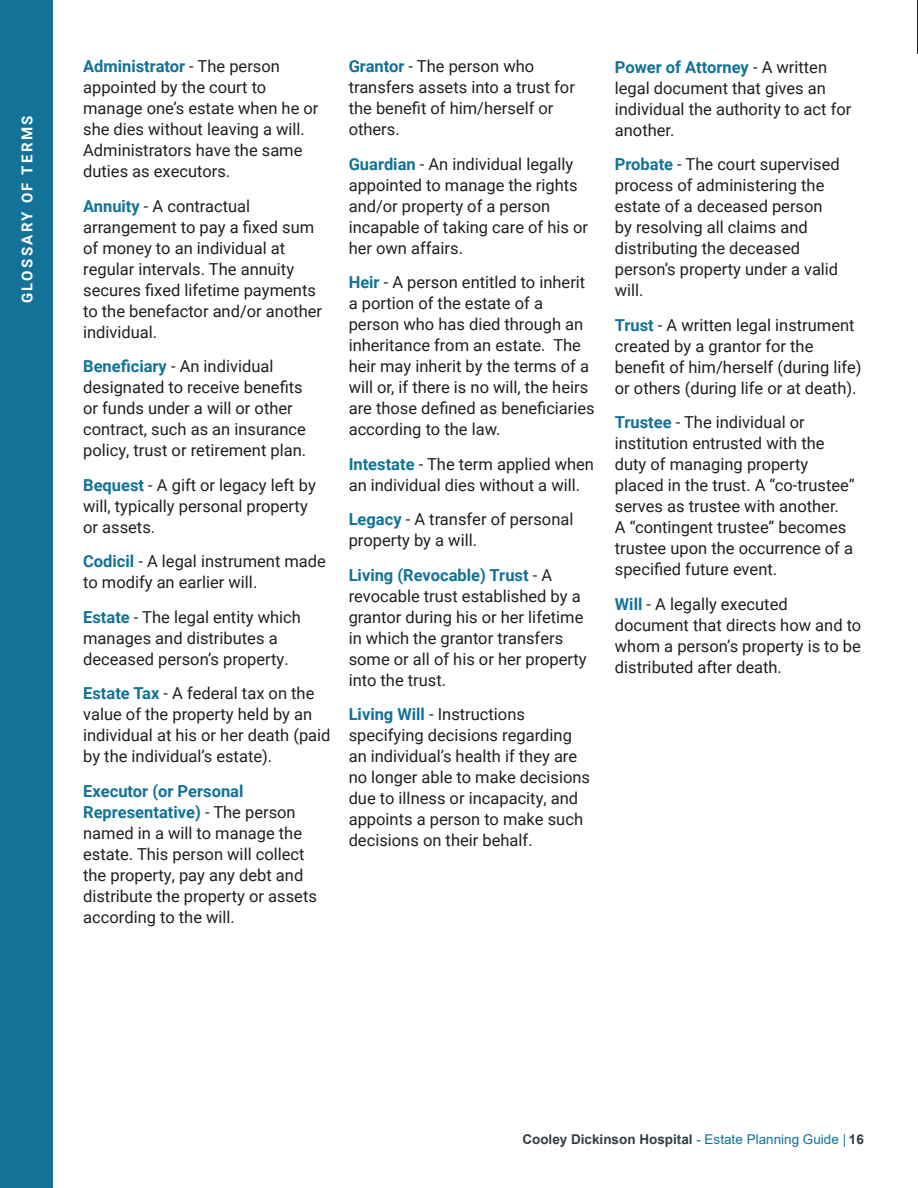
<style>
.page{position:relative;width:918px;height:1188px;background:#fff}
.page>*{position:absolute;margin:0;border:0;box-sizing:border-box;transform-origin:0 0}
.Body_Text__georgia{font:16.5px/21px "Roboto";color:#231f20}
.Page_Title__Arial{font:700 15px "Roboto";letter-spacing:.16em;color:#fff}
.Footer_Bottom_Right_By_Page_NBR{font:700 13.5px "Arial";color:#313e48}
.s1{font-weight:700;color:#127298}
.s2{font-weight:400;color:#127298}
</style>
<div class="page">
<div style="left:0;top:0;width:53px;height:1188px;background:#127298"></div>
<p class="Page_Title__Arial" style="left:17px;top:303px;width:189px;rotate:-90deg">GLOSSARY OF TERMS</p>
<p class="Body_Text__georgia" style="left:83px;top:55px;width:237px"><span class="s1">Administrator</span> - The person appointed by the court to manage one’s estate when he or she dies without leaving a will.<br>Administrators have the same duties as executors.</p>
<p class="Body_Text__georgia" style="left:83px;top:195px;width:241px"><span class="s1">Annuity</span> - A contractual arrangement to pay a fixed sum of money to an individual at regular intervals. The annuity secures fixed lifetime payments to the benefactor and/or another individual.</p>
<p class="Body_Text__georgia" style="left:83px;top:355px;width:225px"><span class="s1">Beneficiary</span> - An individual designated to receive benefits or funds under a will or other contract, such as an insurance policy, trust or retirement plan.</p>
<p class="Body_Text__georgia" style="left:83px;top:474px;width:234px"><span class="s1">Bequest</span> - A gift or legacy left by will, typically personal property or assets.</p>
<p class="Body_Text__georgia" style="left:83px;top:550px;width:244px"><span class="s1">Codicil</span> - A legal instrument made to modify an earlier will.</p>
<p class="Body_Text__georgia" style="left:83px;top:606px;width:219px"><span class="s1">Estate</span> - The legal entity which manages and distributes a deceased person’s property.</p>
<p class="Body_Text__georgia" style="left:83px;top:682px;width:249px"><span class="s1">Estate Tax</span> - A federal tax on the value of the property held by an individual at his or her death (paid by the individual’s estate).</p>
<p class="Body_Text__georgia" style="left:83px;top:780px;width:235px"><span class="s1">Executor (or Personal<br>Representative)</span> - The person named in a will to manage the estate. This person will collect the property, pay any debt and distribute the property or assets according to the will.</p>
<p class="Body_Text__georgia" style="left:349px;top:55px;width:228px"><span class="s1">Grantor</span> - The person who transfers assets into a trust for the benefit of him/herself or others.</p>
<p class="Body_Text__georgia" style="left:349px;top:153px;width:241px"><span class="s1">Guardian</span> - An individual legally appointed to manage the rights and/or property of a person incapable of taking care of his or her own affairs.</p>
<p class="Body_Text__georgia" style="left:349px;top:271px;width:248px"><span class="s1">Heir</span> - A person entitled to inherit a portion of the estate of a person who has died through an inheritance from an estate. The heir may inherit by the terms of a will or, if there is no will, the heirs are those defined as beneficiaries according to the law.</p>
<p class="Body_Text__georgia" style="left:349px;top:453px;width:247px"><span class="s1">Intestate</span> - The term applied when an individual dies without a will.</p>
<p class="Body_Text__georgia" style="left:349px;top:508px;width:226px"><span class="s1">Legacy</span> - A transfer of personal property by a will.</p>
<p class="Body_Text__georgia" style="left:349px;top:564px;width:240px"><span class="s1">Living (Revocable) Trust</span> - A revocable trust established by a grantor during his or her lifetime in which the grantor transfers some or all of his or her property into the trust.</p>
<p class="Body_Text__georgia" style="left:349px;top:703px;width:243px"><span class="s1">Living Will</span> - Instructions specifying decisions regarding an individual’s health if they are no longer able to make decisions due to illness or incapacity, and appoints a person to make such decisions on their behalf.</p>
<p class="Body_Text__georgia" style="left:615px;top:56px;width:238px"><span class="s1">Power of Attorney</span> - A written legal document that gives an individual the authority to act for another.</p>
<p class="Body_Text__georgia" style="left:615px;top:153px;width:226px"><span class="s1">Probate</span> - The court supervised process of administering the estate of a deceased person by resolving all claims and distributing the deceased person’s property under a valid will.</p>
<p class="Body_Text__georgia" style="left:615px;top:314px;width:248px"><span class="s1">Trust</span> - A written legal instrument created by a grantor for the benefit of him/herself (during life) or others (during life or at death).</p>
<p class="Body_Text__georgia" style="left:615px;top:411px;width:241px"><span class="s1">Trustee</span> - The individual or institution entrusted with the duty of managing property placed in the trust. A “co-trustee” serves as trustee with another.<br>A “contingent trustee” becomes trustee upon the occurrence of a specified future event.</p>
<p class="Body_Text__georgia" style="left:615px;top:593px;width:248px"><span class="s1">Will</span> - A legally executed document that directs how and to whom a person’s property is to be distributed after death.</p>
<p class="Footer_Bottom_Right_By_Page_NBR" style="left:522px;top:1130px;width:343px">Cooley Dickinson Hospital <span class="s2">- Estate Planning Guide |</span> 16</p>
</div>
